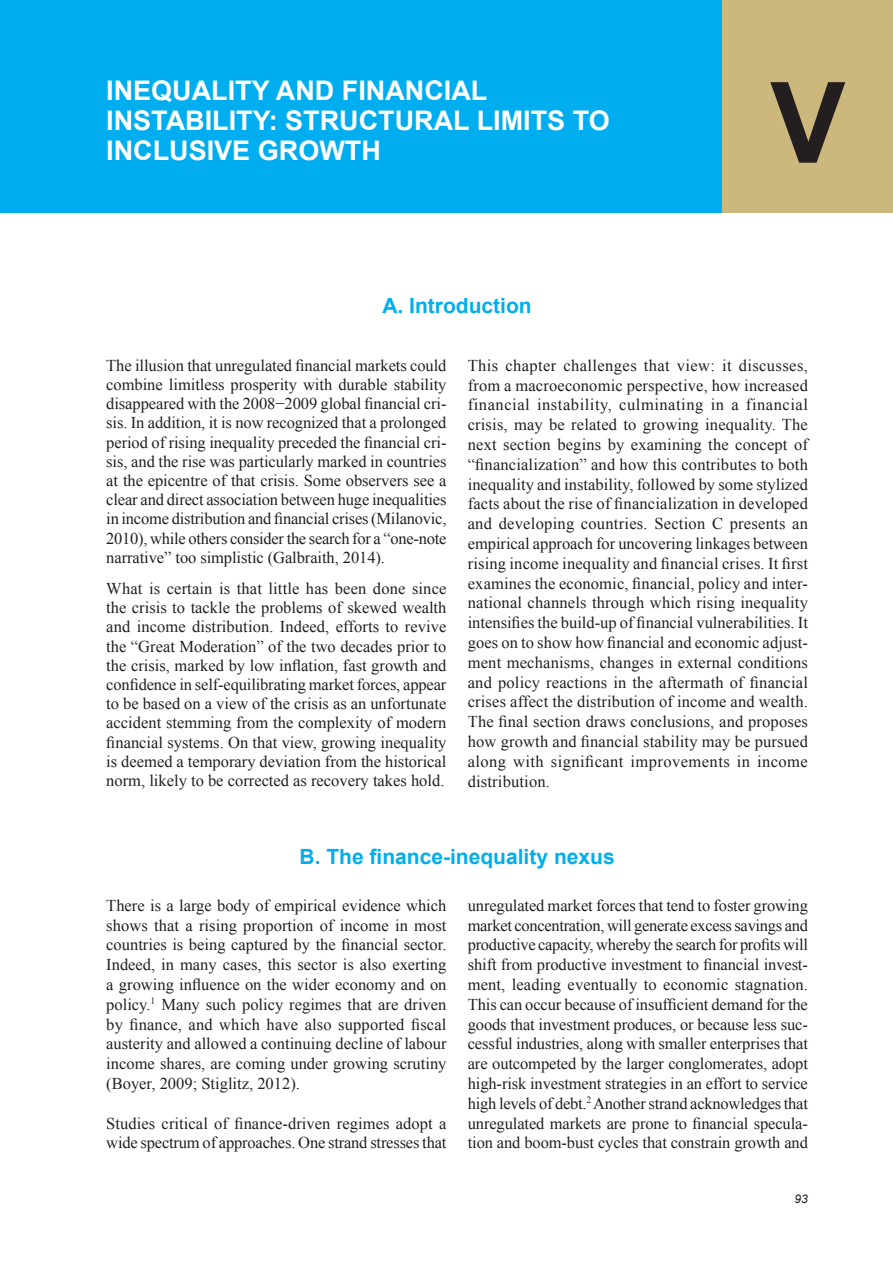
<style>
.page{position:relative;width:893px;height:1263px;background:#fff}
.page>*{position:absolute;margin:0;border:0;box-sizing:border-box;transform-origin:0 0}
.t1{font:700 112.5px "Arial";color:#231f20}
.chapter-title{font:700 27px/30px "Arial";color:#fff}
.Section-title{font:700 21px "Arial";color:#00aeef}
.body_text{font:16.5px/19.8px "Times New Roman";color:#231f20;text-align:justify}
.t2{font:italic 12px "Arial";color:#231f20}
</style>
<div class="page">
<div style="left:0;top:0;width:893px;height:213px;background:#00aeef"></div>
<div style="left:723px;top:0;width:170px;height:213px;background:#ccb77d"></div>
<p class="chapter-title" style="left:106px;top:77px;width:505px">INEQUALITY AND FINANCIAL<br>INSTABILITY: STRUCTURAL LIMITS TO<br>INCLUSIVE GROWTH</p>
<p class="t1" style="left:770px;top:48px;width:77px">V</p>
<p class="Section-title" style="left:382px;top:292px;width:151px">A. Introduction</p>
<p class="body_text" style="left:106px;top:355px;width:342px;line-height:19.2px">The illusion that unregulated financial markets could combine limitless prosperity with durable stability disappeared with the 2008−2009 global financial cri&shy;sis. In addition, it is now recognized that a prolonged period of rising inequality preceded the financial cri&shy;sis, and the rise was particularly marked in countries at the epicentre of that crisis. Some observers see a clear and direct association between huge inequalities in income distribution and financial crises (Milanovic, 2010), while others consider the search for a “one-note narrative” too simplistic (Galbraith, 2014).</p>
<p class="body_text" style="left:106px;top:579px;width:342px;line-height:19.2px">What is certain is that little has been done since the crisis to tackle the problems of skewed wealth and income distribution. Indeed, efforts to revive the “Great Moderation” of the two decades prior to the crisis, marked by low inflation, fast growth and confidence in self-equilibrating market forces, appear to be based on a view of the crisis as an unfortunate accident stemming from the complexity of modern financial systems. On that view, growing inequality is deemed a temporary deviation from the historical norm, likely to be corrected as recovery takes hold.</p>
<p class="body_text" style="left:468px;top:355px;width:342px">This chapter challenges that view: it discusses, from a macroeconomic perspective, how increased financial instability, culminating in a financial crisis, may be related to growing inequality. The next section begins by examining the concept of “financialization” and how this contributes to both inequality and instability, followed by some stylized facts about the rise of financialization in developed and developing countries. Section C presents an empirical approach for uncovering linkages between rising income inequality and financial crises. It first examines the economic, financial, policy and inter&shy;national channels through which rising inequality intensifies the build-up of financial vulnerabilities. It goes on to show how financial and economic adjust&shy;ment mechanisms, changes in external conditions and policy reactions in the aftermath of financial crises affect the distribution of income and wealth.<br>The final section draws conclusions, and proposes how growth and financial stability may be pursued along with significant improvements in income distribution.</p>
<p class="Section-title" style="left:300px;top:842px;width:317px">B. The finance-inequality nexus</p>
<p class="body_text" style="left:106px;top:895px;width:342px">There is a large body of empirical evidence which shows that a rising proportion of income in most countries is being captured by the financial sector.<br>Indeed, in many cases, this sector is also exerting a growing influence on the wider economy and on policy.<sup>1</sup> Many such policy regimes that are driven by finance, and which have also supported fiscal austerity and allowed a continuing decline of labour income shares, are coming under growing scrutiny (Boyer, 2009; Stiglitz, 2012).</p>
<p class="body_text" style="left:106px;top:1113px;width:342px">Studies critical of finance-driven regimes adopt a wide spectrum of approaches. One strand stresses that</p>
<p class="body_text" style="left:468px;top:895px;width:342px">unregulated market forces that tend to foster growing market concentration, will generate excess savings and productive capacity, whereby the search for profits will shift from productive investment to financial invest&shy;ment, leading eventually to economic stagnation.<br>This can occur because of insufficient demand for the goods that investment produces, or because less suc&shy;cessful industries, along with smaller enterprises that are outcompeted by the larger conglomerates, adopt high-risk investment strategies in an effort to service high levels of debt.<sup>2</sup> Another strand acknowledges that unregulated markets are prone to financial specula&shy;tion and boom-bust cycles that constrain growth and</p>
<p class="t2" style="left:795px;top:1191px;width:15px">93</p>
</div>
